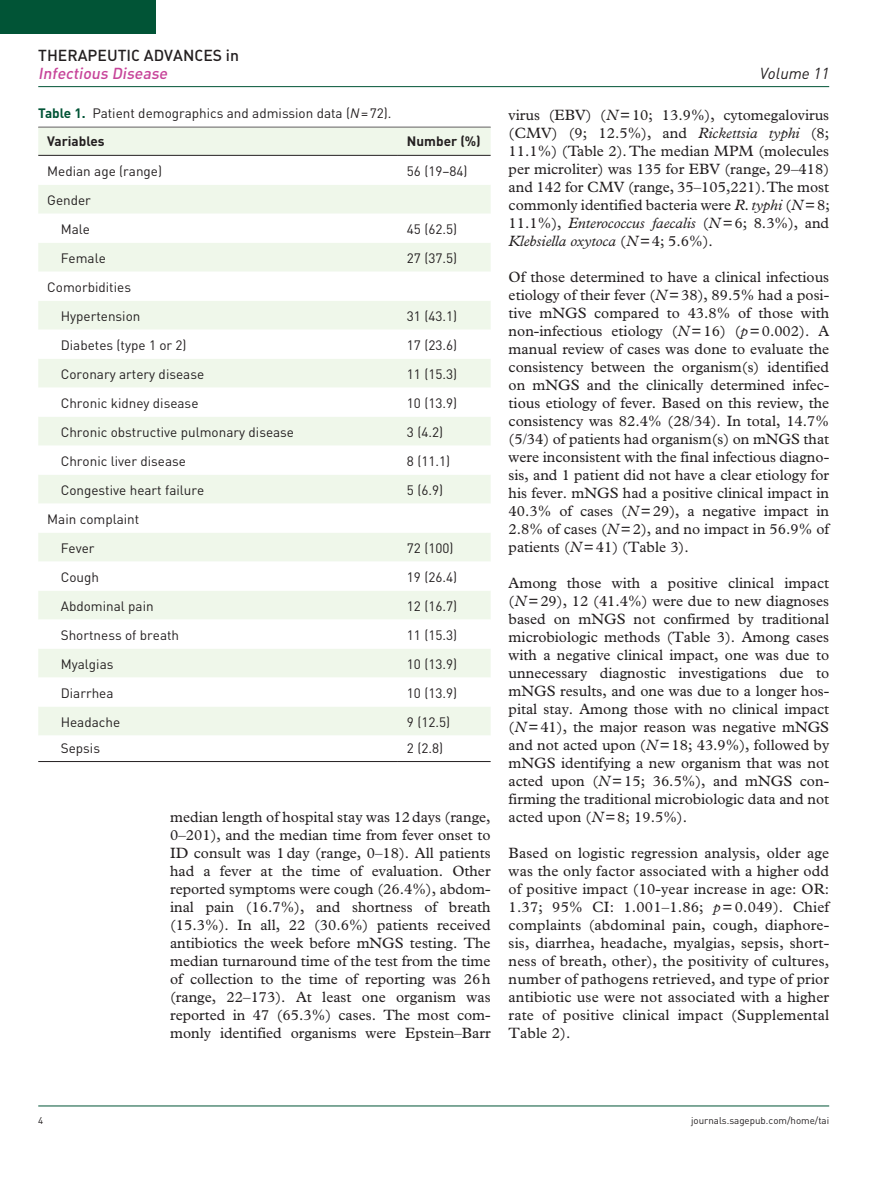
<style>
.page{position:relative;width:893px;height:1191px;background:#fff}
.page>*{position:absolute;margin:0;border:0;box-sizing:border-box;transform-origin:0 0}
.t1{font:15.75px "DIN Medium Alternate";color:#231f20}
.t2{font:italic 15.75px "DIN Medium Alternate";color:#c74499}
.t3{font:italic 15.75px "DIN";color:#231f20}
.t4{font:15px/18px "Plantin Std";color:#231f20;text-align:justify}
.t5{font:13.5px/29px "DIN";color:#231f20}
.t6{font:700 13.5px "DIN";color:#231f20}
.t7{font:9.75px "DIN";color:#231f20}
.s1{font-weight:700;color:#015436}
.s2{font-style:italic}
.s3{font-weight:700}
</style>
<div class="page">
<hr style="left:38px;top:86px;width:791px;height:1px;background:#015436">
<hr style="left:38px;top:1105px;width:791px;height:1px;background:#015436">
<div style="left:0;top:0;width:155px;height:34px;background:#015436"></div>
<hr style="left:38px;top:127px;width:453px;height:1px;background:#231f20">
<div style="left:38px;top:128px;width:453px;height:27px;background:#eff7ea"></div>
<svg style="left:38px;top:185px;width:453px;height:550px;fill:#eff7ea"></svg>
<hr style="left:38px;top:155px;width:360px;height:1px;background:#231f20">
<hr style="left:398px;top:155px;width:93px;height:1px;background:#231f20">
<hr style="left:38px;top:761px;width:360px;height:1px;background:#231f20">
<hr style="left:398px;top:761px;width:93px;height:1px;background:#231f20">
<p class="t1" style="left:38px;top:45px;width:202px">THERAPEUTIC ADVANCES IN</p>
<p class="t2" style="left:38px;top:63px;width:134px">I nfectious Disease</p>
<p class="t5" style="left:47px;top:98px;width:346px;line-height:28.5px;text-indent:-9px"><span class="s1">Table 1.</span> Patient demographics and admission data (<span class="s2">N</span>=72).<br><span class="s3">Variables</span></p>
<p class="t6" style="left:407px;top:133px;width:75px">Number (%)</p>
<p class="t5" style="left:47px;top:156px;width:116px">Median age (range)</p>
<p class="t5" style="left:407px;top:156px;width:62px">56 (19–84)</p>
<p class="t5" style="left:47px;top:185px;width:45px;text-align:right">Gender<br>Male</p>
<p class="t5" style="left:407px;top:214px;width:52px">45 (62.5)</p>
<p class="t5" style="left:61px;top:243px;width:47px">Female</p>
<p class="t5" style="left:407px;top:243px;width:52px">27 (37.5)</p>
<p class="t5" style="left:61px;top:272px;width:81px;text-indent:-14px">Comorbidities<br>Hypertension</p>
<p class="t5" style="left:407px;top:301px;width:52px">31 (43.1)</p>
<p class="t5" style="left:61px;top:330px;width:127px">Diabetes (type 1 or 2)</p>
<p class="t5" style="left:407px;top:330px;width:52px">17 (23.6)</p>
<p class="t5" style="left:61px;top:359px;width:145px">Coronary artery disease</p>
<p class="t5" style="left:407px;top:359px;width:52px">11 (15.3)</p>
<p class="t5" style="left:61px;top:388px;width:139px">Chronic kidney disease</p>
<p class="t5" style="left:407px;top:388px;width:52px">10 (13.9)</p>
<p class="t5" style="left:61px;top:417px;width:235px">Chronic obstructive pulmonary disease</p>
<p class="t5" style="left:407px;top:417px;width:38px">3 (4.2)</p>
<p class="t5" style="left:61px;top:446px;width:127px">Chronic liver disease</p>
<p class="t5" style="left:407px;top:446px;width:45px">8 (11.1)</p>
<p class="t5" style="left:61px;top:475px;width:145px">Congestive heart failure</p>
<p class="t5" style="left:407px;top:475px;width:38px">5 (6.9)</p>
<p class="t5" style="left:61px;top:504px;width:80px;text-indent:-14px">Main complaint<br>Fever</p>
<p class="t5" style="left:407px;top:533px;width:48px">72 (100)</p>
<p class="t5" style="left:61px;top:562px;width:40px">Cough</p>
<p class="t5" style="left:407px;top:562px;width:52px">19 (26.4)</p>
<p class="t5" style="left:61px;top:591px;width:94px">Abdominal pain</p>
<p class="t5" style="left:407px;top:591px;width:52px">12 (16.7)</p>
<p class="t5" style="left:61px;top:620px;width:120px">Shortness of breath</p>
<p class="t5" style="left:407px;top:620px;width:52px">11 (15.3)</p>
<p class="t5" style="left:61px;top:649px;width:54px">Myalgias</p>
<p class="t5" style="left:407px;top:649px;width:52px">10 (13.9)</p>
<p class="t5" style="left:61px;top:678px;width:54px">Diarrhea</p>
<p class="t5" style="left:407px;top:678px;width:52px">10 (13.9)</p>
<p class="t5" style="left:61px;top:707px;width:61px">Headache</p>
<p class="t5" style="left:407px;top:707px;width:45px">9 (12.5)</p>
<p class="t5" style="left:61px;top:733px;width:41px">Sepsis</p>
<p class="t5" style="left:407px;top:733px;width:38px">2 (2.8)</p>
<p class="t4" style="left:170px;top:808px;width:322px">median length of hospital stay was 12days (range, 0–201), and the median time from fever onset to ID consult was 1day (range, 0–18). All patients had a fever at the time of evaluation. Other reported symptoms were cough (26.4%), abdom&shy;inal pain (16.7%), and shortness of breath (15.3%). In all, 22 (30.6%) patients received antibiotics the week before mNGS testing. The median turnaround time of the test from the time of collection to the time of reporting was 26h (range, 22–173). At least one organism was reported in 47 (65.3%) cases. The most com&shy;monly identified organisms were Epstein–Barr</p>
<p class="t3" style="left:760px;top:63px;width:71px">Volume 11</p>
<p class="t4" style="left:509px;top:106px;width:323px">virus (EBV) (<span class="s2">N</span>=10; 13.9%), cytomegalovirus (CMV) (9; 12.5%), and <span class="s2">Rickettsia typhi</span> (8; 11.1%) (Table 2). The median MPM (molecules per microliter) was 135 for EBV (range, 29–418) and 142 for CMV (range, 35–105,221). The most commonly identified bacteria were <span class="s2">R. typhi</span> (<span class="s2">N</span>=8; 11.1%), <span class="s2">Enterococcus faecalis</span> (<span class="s2">N</span>=6; 8.3%), and <span class="s2">Klebsiella oxytoca</span> (<span class="s2">N</span>=4; 5.6%).</p>
<p class="t4" style="left:509px;top:268px;width:322px">Of those determined to have a clinical infectious etiology of their fever (<span class="s2">N</span>=38), 89.5% had a posi&shy;tive mNGS compared to 43.8% of those with non-infectious etiology (<span class="s2">N</span>=16) (<span class="s2">p</span>=0.002). A manual review of cases was done to evaluate the consistency between the organism(s) identified on mNGS and the clinically determined infec&shy;tious etiology of fever. Based on this review, the consistency was 82.4% (28/34). In total, 14.7% (5/34) of patients had organism(s) on mNGS that were inconsistent with the final infectious diagno&shy;sis, and 1 patient did not have a clear etiology for his fever. mNGS had a positive clinical impact in 40.3% of cases (<span class="s2">N</span>=29), a negative impact in 2.8% of cases (<span class="s2">N</span>=2), and no impact in 56.9% of patients (<span class="s2">N</span>=41) (Table 3).</p>
<p class="t4" style="left:509px;top:574px;width:322px">Among those with a positive clinical impact (<span class="s2">N</span>=29), 12 (41.4%) were due to new diagnoses based on mNGS not confirmed by traditional microbiologic methods (Table 3). Among cases with a negative clinical impact, one was due to unnecessary diagnostic investigations due to mNGS results, and one was due to a longer hos&shy;pital stay. Among those with no clinical impact (<span class="s2">N</span>=41), the major reason was negative mNGS and not acted upon (<span class="s2">N</span>=18; 43.9%), followed by mNGS identifying a new organism that was not acted upon (<span class="s2">N</span>=15; 36.5%), and mNGS con&shy;firming the traditional microbiologic data and not acted upon (<span class="s2">N</span>=8; 19.5%).</p>
<p class="t4" style="left:509px;top:844px;width:322px">Based on logistic regression analysis, older age was the only factor associated with a higher odd of positive impact (10-year increase in age: OR:<br>1.37; 95% CI: 1.001–1.86; <span class="s2">p</span>=0.049). Chief complaints (abdominal pain, cough, diaphore&shy;sis, diarrhea, headache, myalgias, sepsis, short&shy;ness of breath, other), the positivity of cultures, number of pathogens retrieved, and type of prior antibiotic use were not associated with a higher rate of positive clinical impact (Supplemental Table 2).</p>
<p class="t7" style="left:38px;top:1114px;width:7px">4</p>
<p class="t7" style="left:691px;top:1114px;width:140px">journals.sagepub.com/home/tai</p>
</div>
